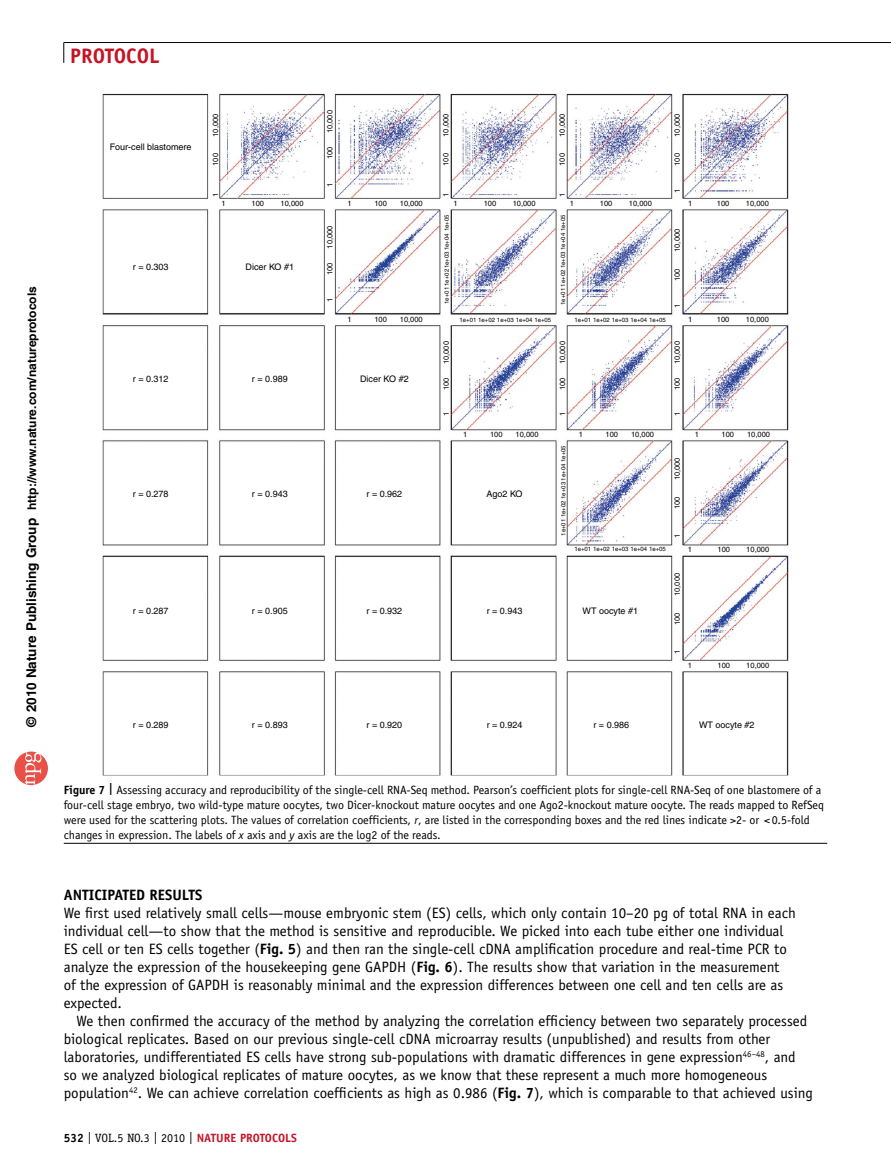
<style>
.page{position:relative;width:891px;height:1175px;background:#fff}
.page>*{position:absolute;margin:0;border:0;box-sizing:border-box;transform-origin:0 0}
.t1{font:700 21px "Officina Sans";color:#c41425}
.pParaAResults{font:15px/18px "Officina Sans";color:#000}
.pFirstparaAResults{font:15px/18px "Officina Sans";color:#000}
.pSec1ttlAResults{font:700 15px "Officina Sans";color:#000}
.t2{font:700 13.5px "Helvetica";color:#000}
.pFigureCaption{font:12px/15px "Officina Sans";letter-spacing:-.005em;color:#000}
.t3{font:700 12px "Helvetica";color:#000}
.t4{font:12px "Officina Serif";color:#000}
.t5{font:9px "Helvetica";color:#000}
.t6{font:7.5px "Helvetica";color:#000}
.t7{font:6px "Helvetica";color:#000}
.s1{font-weight:700}
.s2{font-style:italic}
.s3{font-family:"Officina Sans";font-weight:700}
.s4{font-family:"Officina Sans";font-weight:700;color:#c41425}
</style>
<div class="page">
<svg style="left:64px;top:43px;width:1px;height:20px"></svg>
<hr style="left:64px;top:42px;width:827px;height:1px;background:#000">
<svg style="left:14px;top:751px;width:34px;height:34px"></svg>
<img style="left:103px;top:95px;width:685px;height:679px">
<hr style="left:64px;top:843px;width:763px;height:1px;background:#000">
<p class="t3" style="left:25px;top:510px;width:225px;rotate:-90deg">h ptt w//: ww n. uta er .com/natureprotocols</p>
<p class="t2" style="left:23px;top:726px;width:210px;rotate:-90deg">© 0102 N uta er P u b hsi l ni g G or u p</p>
<h1 class="t1" style="left:70px;top:43px;width:91px">PROTOCOL</h1>
<p class="t6" style="left:211px;top:137px;width:24px;rotate:-90deg">10,000</p>
<p class="t6" style="left:326px;top:133px;width:24px;rotate:-90deg">10,000</p>
<p class="t6" style="left:442px;top:137px;width:24px;rotate:-90deg">10,000</p>
<p class="t6" style="left:558px;top:137px;width:24px;rotate:-90deg">10,000</p>
<p class="t6" style="left:673px;top:137px;width:24px;rotate:-90deg">10,000</p>
<p class="t5" style="left:110px;top:141px;width:83px">Four-cell blastomere</p>
<p class="t6" style="left:211px;top:166px;width:14px;rotate:-90deg">100</p>
<p class="t6" style="left:326px;top:159px;width:14px;rotate:-90deg">100</p>
<p class="t6" style="left:442px;top:166px;width:14px;rotate:-90deg">100</p>
<p class="t6" style="left:558px;top:166px;width:14px;rotate:-90deg">100</p>
<p class="t6" style="left:673px;top:166px;width:14px;rotate:-90deg">100</p>
<p class="t6" style="left:326px;top:186px;width:6px;rotate:-90deg">1</p>
<p class="t6" style="left:211px;top:197px;width:6px;rotate:-90deg">1</p>
<p class="t6" style="left:442px;top:197px;width:6px;rotate:-90deg">1</p>
<p class="t6" style="left:558px;top:197px;width:6px;rotate:-90deg">1</p>
<p class="t6" style="left:673px;top:193px;width:6px;rotate:-90deg">1</p>
<p class="t6" style="left:221px;top:199px;width:6px">1</p>
<p class="t6" style="left:252px;top:199px;width:14px">100</p>
<p class="t6" style="left:281px;top:199px;width:24px">10,000</p>
<p class="t6" style="left:454px;top:199px;width:6px">1</p>
<p class="t6" style="left:484px;top:199px;width:14px">100</p>
<p class="t6" style="left:347px;top:199px;width:6px">1</p>
<p class="t6" style="left:374px;top:199px;width:14px">100</p>
<p class="t6" style="left:400px;top:199px;width:24px">10,000</p>
<p class="t6" style="left:513px;top:199px;width:24px">10,000</p>
<p class="t6" style="left:570px;top:199px;width:6px">1</p>
<p class="t6" style="left:600px;top:199px;width:14px">100</p>
<p class="t6" style="left:629px;top:199px;width:24px">10,000</p>
<p class="t6" style="left:688px;top:199px;width:6px">1</p>
<p class="t6" style="left:717px;top:199px;width:14px">100</p>
<p class="t6" style="left:746px;top:199px;width:24px">10,000</p>
<p class="t5" style="left:133px;top:261px;width:37px">r = 0.303</p>
<p class="t5" style="left:246px;top:261px;width:50px">Dicer KO #1</p>
<p class="t6" style="left:326px;top:249px;width:24px;rotate:-90deg">10,000</p>
<p class="t6" style="left:326px;top:275px;width:14px;rotate:-90deg">100</p>
<p class="t6" style="left:326px;top:302px;width:6px;rotate:-90deg">1</p>
<p class="t7" style="left:443px;top:304px;width:91px;rotate:-90deg">1e+01 1e+021e+03 1e+04 1e+05</p>
<p class="t7" style="left:560px;top:305px;width:92px;rotate:-90deg">1e+01 1e+02 1e+03 1e+04 1e+05</p>
<p class="t6" style="left:673px;top:252px;width:24px;rotate:-90deg">10,000</p>
<p class="t6" style="left:673px;top:281px;width:14px;rotate:-90deg">100</p>
<p class="t6" style="left:673px;top:308px;width:6px;rotate:-90deg">1</p>
<p class="t6" style="left:347px;top:315px;width:6px">1</p>
<p class="t6" style="left:374px;top:315px;width:14px">100</p>
<p class="t6" style="left:400px;top:315px;width:24px">10,000</p>
<p class="t7" style="left:460px;top:316px;width:93px">1e+01 1e+02 1e+03 1e+04 1e+05</p>
<p class="t7" style="left:574px;top:316px;width:93px">1e+01 1e+02 1e+03 1e+04 1e+05</p>
<p class="t6" style="left:688px;top:315px;width:6px">1</p>
<p class="t6" style="left:717px;top:315px;width:14px">100</p>
<p class="t6" style="left:746px;top:315px;width:24px">10,000</p>
<p class="t6" style="left:442px;top:364px;width:24px;rotate:-90deg">10,000</p>
<p class="t6" style="left:558px;top:364px;width:24px;rotate:-90deg">10,000</p>
<p class="t6" style="left:673px;top:364px;width:24px;rotate:-90deg">10,000</p>
<p class="t5" style="left:133px;top:373px;width:37px">r = 0.312</p>
<p class="t5" style="left:252px;top:373px;width:37px">r = 0.989</p>
<p class="t5" style="left:360px;top:373px;width:50px">Dicer KO #2</p>
<p class="t6" style="left:442px;top:390px;width:14px;rotate:-90deg">100</p>
<p class="t6" style="left:558px;top:390px;width:14px;rotate:-90deg">100</p>
<p class="t6" style="left:673px;top:390px;width:14px;rotate:-90deg">100</p>
<p class="t6" style="left:442px;top:416px;width:6px;rotate:-90deg">1</p>
<p class="t6" style="left:558px;top:416px;width:6px;rotate:-90deg">1</p>
<p class="t6" style="left:673px;top:416px;width:6px;rotate:-90deg">1</p>
<p class="t6" style="left:463px;top:430px;width:6px">1</p>
<p class="t6" style="left:490px;top:430px;width:14px">100</p>
<p class="t6" style="left:516px;top:430px;width:24px">10,000</p>
<p class="t6" style="left:579px;top:430px;width:6px">1</p>
<p class="t6" style="left:606px;top:430px;width:14px">100</p>
<p class="t6" style="left:631px;top:430px;width:24px">10,000</p>
<p class="t6" style="left:695px;top:430px;width:6px">1</p>
<p class="t6" style="left:722px;top:430px;width:14px">100</p>
<p class="t6" style="left:747px;top:430px;width:24px">10,000</p>
<p class="t5" style="left:133px;top:489px;width:37px">r = 0.278</p>
<p class="t5" style="left:252px;top:489px;width:37px">r = 0.943</p>
<p class="t5" style="left:367px;top:489px;width:37px">r = 0.962</p>
<p class="t5" style="left:487px;top:489px;width:38px">Ago2 KO</p>
<p class="t7" style="left:560px;top:535px;width:92px;rotate:-90deg">1e+01 1e+02 1e+03 1e+04 1e+05</p>
<p class="t6" style="left:673px;top:480px;width:24px;rotate:-90deg">10,000</p>
<p class="t6" style="left:673px;top:509px;width:14px;rotate:-90deg">100</p>
<p class="t6" style="left:673px;top:538px;width:6px;rotate:-90deg">1</p>
<p class="t7" style="left:574px;top:545px;width:93px">1e+01 1e+02 1e+03 1e+04 1e+05</p>
<p class="t6" style="left:688px;top:545px;width:6px">1</p>
<p class="t6" style="left:718px;top:545px;width:14px">100</p>
<p class="t6" style="left:746px;top:545px;width:24px">10,000</p>
<p class="t6" style="left:673px;top:596px;width:24px;rotate:-90deg">10,000</p>
<p class="t5" style="left:133px;top:605px;width:37px">r = 0.287</p>
<p class="t5" style="left:252px;top:605px;width:37px">r = 0.905</p>
<p class="t5" style="left:367px;top:605px;width:37px">r = 0.932</p>
<p class="t5" style="left:487px;top:605px;width:37px">r = 0.943</p>
<p class="t5" style="left:583px;top:605px;width:57px">WT oocyte #1</p>
<p class="t6" style="left:673px;top:625px;width:14px;rotate:-90deg">100</p>
<p class="t6" style="left:673px;top:654px;width:6px;rotate:-90deg">1</p>
<p class="t6" style="left:688px;top:661px;width:6px">1</p>
<p class="t6" style="left:718px;top:661px;width:14px">100</p>
<p class="t6" style="left:746px;top:661px;width:24px">10,000</p>
<p class="t5" style="left:133px;top:720px;width:37px">r = 0.289</p>
<p class="t5" style="left:252px;top:720px;width:37px">r = 0.893</p>
<p class="t5" style="left:367px;top:720px;width:37px">r = 0.920</p>
<p class="t5" style="left:487px;top:720px;width:37px">r = 0.924</p>
<p class="t5" style="left:593px;top:720px;width:37px">r = 0.986</p>
<p class="t5" style="left:699px;top:720px;width:57px">WT oocyte #2</p>
<p class="pFigureCaption" style="left:64px;top:782px;width:762px"><span class="s1">FIGURE 7 |</span> Assessing accuracy and reproducibility of the single-cell RNA-Seq method. Pearson’s coefficient plots for single-cell RNA-Seq of one blastomere of a four-cell stage embryo, two wild-type mature oocytes, two Dicer-knockout mature oocytes and one Ago2-knockout mature oocyte. The reads mapped to RefSeq were used for the scattering plots. The values of correlation coefficients, <span class="s2">r</span>, are listed in the corresponding boxes and the red lines indicate &gt;2- or &lt;0.5-fold changes in expression. The labels of <span class="s2">x</span> axis and <span class="s2">y</span> axis are the log2 of the reads.</p>
<p class="pSec1ttlAResults" style="left:64px;top:886px;width:52px">ANTICIPATE</p>
<p class="pSec1ttlAResults" style="left:136px;top:886px;width:22px">D RESULTS</p>
<p class="pFirstparaAResults" style="left:64px;top:904px;width:734px">We first used relatively small cells—mouse embryonic stem (ES) cells, which only contain 10–20 pg of total RNA in each individual cell—to show that the method is sensitive and reproducible. We picked into each tube either one individual ES cell or ten ES cells together (<span class="s1">FIG. 5</span>) and then ran the single-cell cDNA amplification procedure and real-time PCR to analyze the expression of the housekeeping gene GAPDH (<span class="s1">FIG. 6</span>). The results show that variation in the measurement<br>of the expression of GAPDH is reasonably minimal and the expression differences between one cell and ten cells are as expected.</p>
<p class="pParaAResults" style="left:64px;top:1012px;width:751px;text-indent:13px">We then confirmed the accuracy of the method by analyzing the correlation efficiency between two separately processed biological replicates. Based on our previous single-cell cDNA microarray results (unpublished) and results from other laboratories, undifferentiated ES cells have strong sub-populations with dramatic differences in gene expression<sup>46–48</sup>, and<br>so we analyzed biological replicates of mature oocytes, as we know that these represent a much more homogeneous population<sup>42</sup>. We can achieve correlation coefficients as high as 0.986 (<span class="s1">FIG. 7</span>), which is comparable to that achieved using</p>
<p class="t4" style="left:64px;top:1131px;width:235px"><span class="s3">532</span> | VOL.5 NO.3 | 2010 | <span class="s4">NATURE PROTOCOLS</span></p>
</div>
